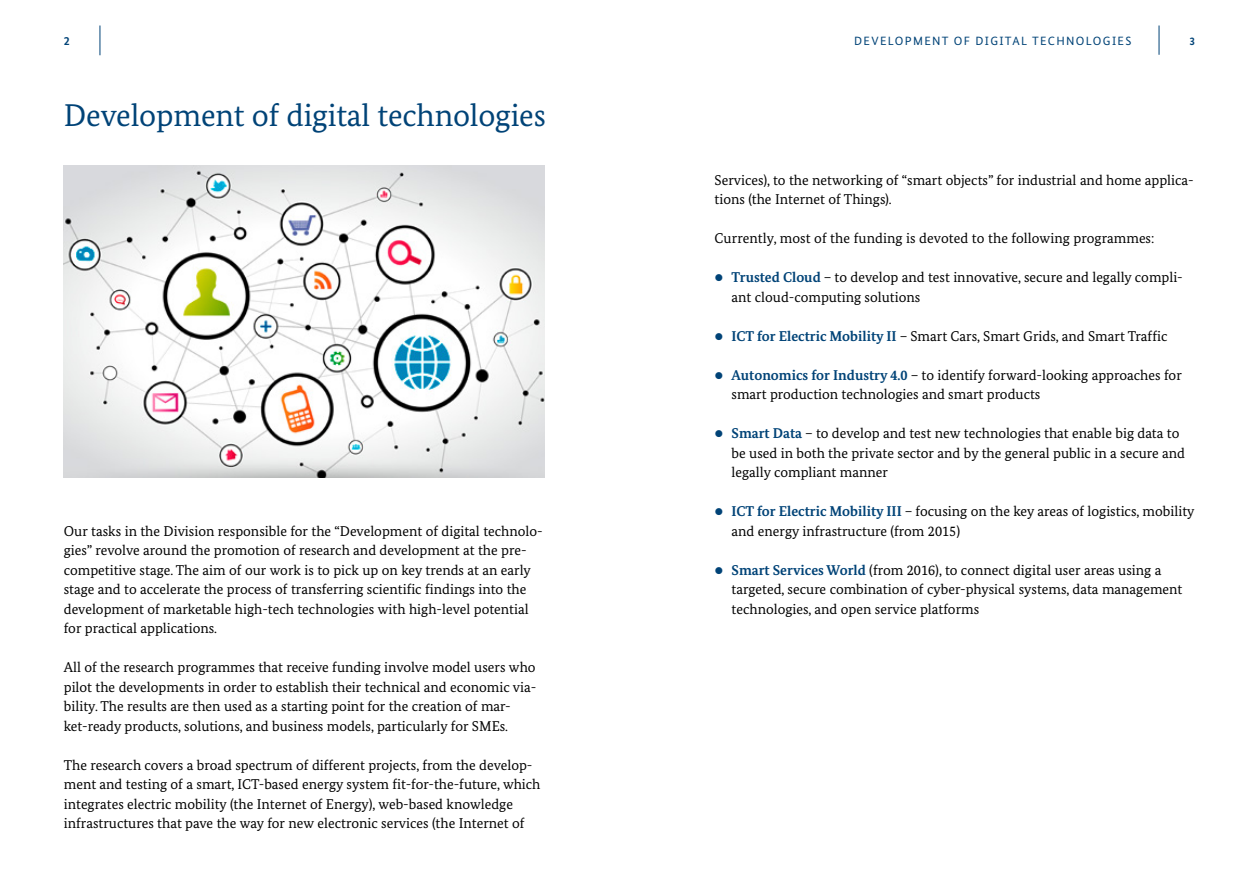
<style>
.page{position:relative;width:1259px;height:893px;background:#fff}
.page>*{position:absolute;margin:0;border:0;box-sizing:border-box;transform-origin:0 0}
.t1{font:31.5px "Bundes Serif";letter-spacing:-.005em;color:#004377}
.t2{font:14.25px/19.5px "Bundes Serif";color:#000}
.t3{font:12px "Bundes Sans";letter-spacing:.11em;color:#004377}
.t4{font:700 12px "Bundes Sans";color:#004377}
.t5{font:700 11.25px "Bundes Sans";color:#004377}
.s1{color:#004377}
.s2{font-weight:700;color:#004377}
</style>
<div class="page">
<svg style="left:1158px;top:26px;width:1px;height:29px"></svg>
<svg style="left:100px;top:26px;width:1px;height:29px"></svg>
<img style="left:64px;top:165px;width:480px;height:312px">
<p class="t4" style="left:64px;top:33px;width:7px">2</p>
<p class="t3" style="left:854px;top:33px;width:279px">DEVELOPMENT OF DIGITAL TECHNOLOGIES</p>
<p class="t5" style="left:1189px;top:34px;width:7px">3</p>
<h1 class="t1" style="left:64px;top:96px;width:484px">Development of digital technologies</h1>
<p class="t2" style="left:64px;top:521px;width:480px">Our tasks in the Division responsible for the “Development of digital technolo&shy;gies” revolve around the promotion of research and development at the pre&shy;competitive stage. The aim of our work is to pick up on key trends at an early stage and to accelerate the process of transferring scientific findings into the development of marketable high-tech technologies with high-level potential for practical applications.</p>
<p class="t2" style="left:64px;top:658px;width:474px">All of the research programmes that receive funding involve model users who pilot the developments in order to establish their technical and economic via&shy;bility. The results are then used as a starting point for the creation of mar&shy;ket-ready products, solutions, and business models, particularly for SMEs.</p>
<p class="t2" style="left:64px;top:755px;width:478px">The research covers a broad spectrum of different projects, from the develop&shy;ment and testing of a smart, ICT-based energy system fit-for-the-future, which integrates electric mobility (the Internet of Energy), web-based knowledge infrastructures that pave the way for new electronic services (the Internet of</p>
<p class="t2" style="left:714px;top:170px;width:481px">Services), to the networking of “smart objects” for industrial and home applica&shy;tions (the Internet of Things).</p>
<p class="t2" style="left:714px;top:229px;width:441px">Currently, most of the funding is devoted to the following programmes:</p>
<p class="t2" style="left:731px;top:268px;width:453px;text-indent:-17px"><span class="s1">●</span> <span class="s2">Trusted Cloud</span> – to develop and test innovative, secure and legally compli&shy;ant cloud-computing solutions</p>
<p class="t2" style="left:714px;top:326px;width:454px"><span class="s1">●</span> <span class="s2">ICT for Electric Mobility II</span> – Smart Cars, Smart Grids, and Smart Traffic</p>
<p class="t2" style="left:731px;top:365px;width:452px;text-indent:-17px"><span class="s1">●</span> <span class="s2">Autonomics for Industry 4.0</span> – to identify forward-looking approaches for smart production technologies and smart products</p>
<p class="t2" style="left:731px;top:424px;width:455px;text-indent:-17px"><span class="s1">●</span> <span class="s2">Smart Data</span> – to develop and test new technologies that enable big data to be used in both the private sector and by the general public in a secure and legally compliant manner</p>
<p class="t2" style="left:731px;top:502px;width:464px;text-indent:-17px"><span class="s1">●</span> <span class="s2">ICT for Electric Mobility III</span> – focusing on the key areas of logistics, mobility and energy infrastructure (from 2015)</p>
<p class="t2" style="left:731px;top:560px;width:452px;text-indent:-17px"><span class="s1">●</span> <span class="s2">Smart Services World</span> (from 2016), to connect digital user areas using a targeted, secure combination of cyber-physical systems, data management technologies, and open service platforms</p>
</div>
